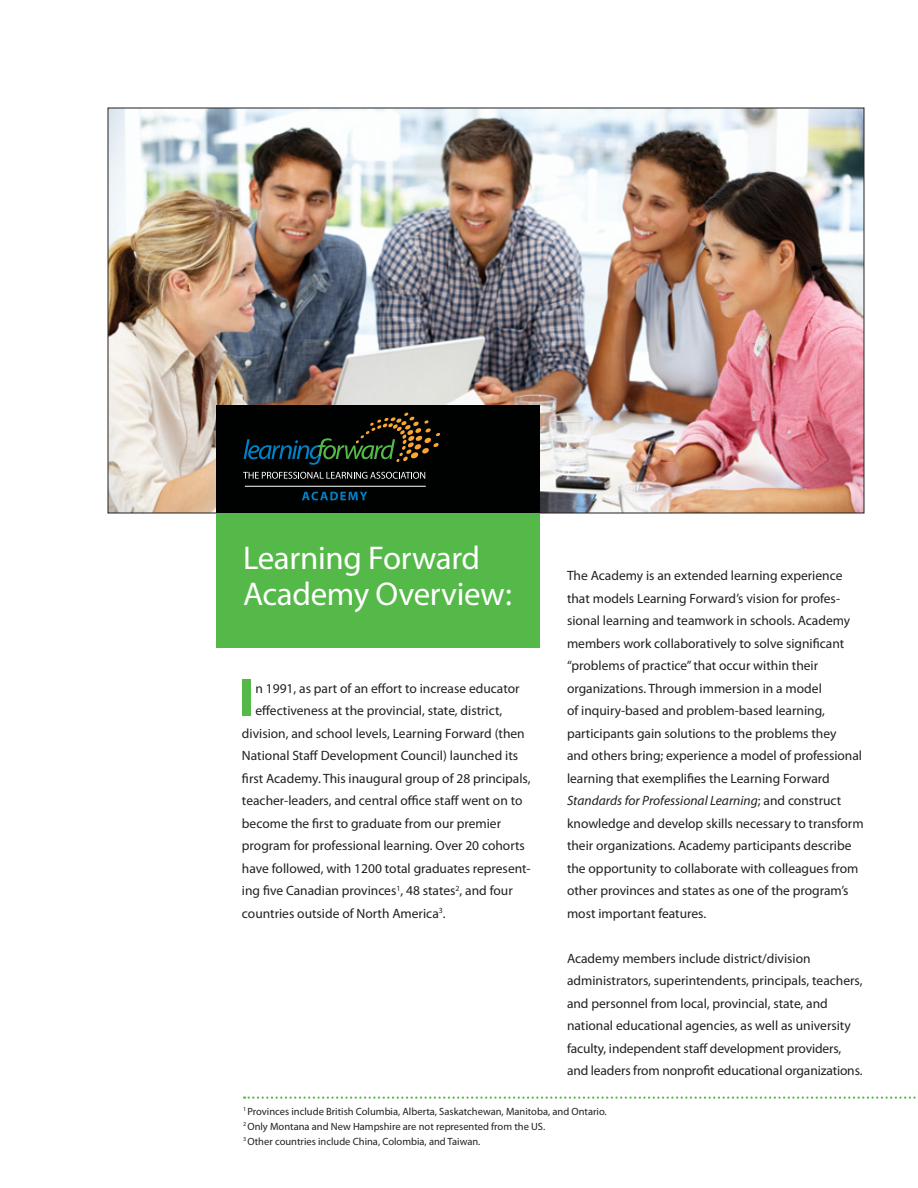
<style>
.page{position:relative;width:918px;height:1188px;background:#fff}
.page>*{position:absolute;margin:0;border:0;box-sizing:border-box;transform-origin:0 0}
.t1{font:700 54px "Myriad Pro";color:#54b948}
.t2{font:33px/36px "Myriad Pro";letter-spacing:-.01em;color:#fff}
.t3{font:13.5px/22.5px "Myriad Pro";color:#231f20}
.t4{font:10.5px/15px "Myriad Pro";color:#231f20}
.s1{font-style:italic}
</style>
<div class="page">
<img style="left:110px;top:110px;width:752px;height:401px">
<div style="left:216px;top:405px;width:324px;height:108px;background:#000101"></div>
<div style="left:216px;top:513px;width:324px;height:135px;background:#54b948"></div>
<svg style="left:244px;top:412px;width:196px;height:53px"></svg>
<svg style="left:243px;top:472px;width:182px;height:7px"></svg>
<svg style="left:302px;top:492px;width:65px;height:8px"></svg>
<hr style="left:245px;top:486px;width:181px;height:1px;background:#fff">
<svg style="left:244px;top:1096px;width:672px;height:3px"></svg>
<h2 class="t2" style="left:243px;top:540px;width:270px">Learning Forward<br>Academy Overview:</h2>
<h1 class="t1" style="left:239px;top:662px;width:17px">I</h1>
<p class="t3" style="left:255px;top:677px;width:266px">n 1991, as part of an effort to increase educator</p>
<p class="t3" style="left:255px;top:699px;width:248px">effectiveness at the provincial, state, district,</p>
<p class="t3" style="left:242px;top:722px;width:284px">division, and school levels, Learning Forward (then</p>
<p class="t3" style="left:242px;top:744px;width:278px">National Staff Development Council) launched its</p>
<p class="t3" style="left:242px;top:767px;width:290px">first Academy. This inaugural group of 28 principals,</p>
<p class="t3" style="left:242px;top:789px;width:282px">teacher-leaders, and central office staff went on to</p>
<p class="t3" style="left:242px;top:812px;width:261px">become the first to graduate from our premier</p>
<p class="t3" style="left:242px;top:834px;width:284px">program for professional learning. Over 20 cohorts</p>
<p class="t3" style="left:242px;top:857px;width:290px">have followed, with 1200 total graduates represent-</p>
<p class="t3" style="left:242px;top:879px;width:272px">ing five Canadian provinces<sup>1</sup>, 48 states<sup>2</sup>, and four</p>
<p class="t3" style="left:242px;top:902px;width:205px">countries outside of North America<sup>3</sup>.</p>
<p class="t3" style="left:567px;top:564px;width:298px">The Academy is an extended learning experience that models Learning Forward’s vision for profes&shy;sional learning and teamwork in schools. Academy members work collaboratively to solve significant “problems of practice” that occur within their organizations. Through immersion in a model<br>of inquiry-based and problem-based learning, participants gain solutions to the problems they<br>and others bring; experience a model of professional learning that exemplifies the Learning Forward <span class="s1">Standards for Professional Learning</span>; and construct knowledge and develop skills necessary to transform their organizations. Academy participants describe the opportunity to collaborate with colleagues from other provinces and states as one of the program’s most important features.</p>
<p class="t3" style="left:567px;top:947px;width:297px">Academy members include district/division administrators, superintendents, principals, teachers, and personnel from local, provincial, state, and national educational agencies, as well as university faculty, independent staff development providers, and leaders from nonprofit educational organizations.</p>
<p class="t4" style="left:243px;top:1104px;width:365px"><sup>1</sup> Provinces include British Columbia, Alberta, Saskatchewan, Manitoba, and Ontario.<br><sup>2</sup> Only Montana and New Hampshire are not represented from the US.<br><sup>3</sup> Other countries include China, Colombia, and Taiwan.</p>
</div>
